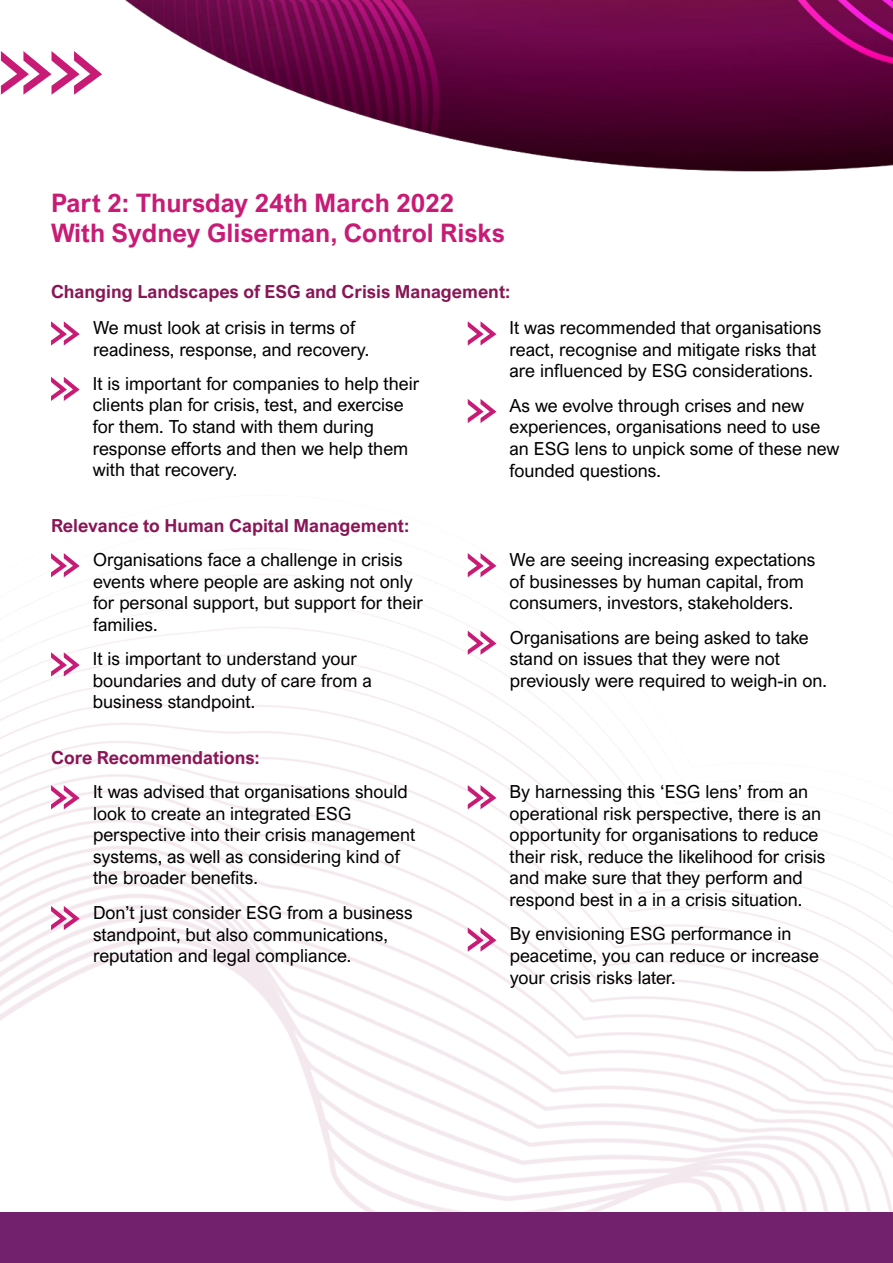
<style>
.page{position:relative;width:893px;height:1263px;background:#fff}
.page>*{position:absolute;margin:0;border:0;box-sizing:border-box;transform-origin:0 0}
.t1{font:700 25.5px/30.6px "Arial Nova";color:#c81b76}
.t2{font:18px/21.6px "Arial Nova";color:#000}
.t3{font:700 18px "Arial Nova";color:#891656}
</style>
<div class="page">
<img style="left:0;top:321px;width:893px;height:891px">
<img style="left:0;top:0;width:893px;height:172px">
<svg style="left:1px;top:51px;width:101px;height:44px"></svg>
<svg style="left:51px;top:321px;width:29px;height:24px"></svg>
<div style="left:0;top:1212px;width:893px;height:51px;background:#72226d"></div>
<svg style="left:51px;top:377px;width:29px;height:24px"></svg>
<svg style="left:468px;top:321px;width:28px;height:24px"></svg>
<svg style="left:468px;top:399px;width:28px;height:24px"></svg>
<svg style="left:51px;top:553px;width:29px;height:24px"></svg>
<svg style="left:51px;top:652px;width:29px;height:24px"></svg>
<svg style="left:468px;top:553px;width:28px;height:24px"></svg>
<svg style="left:468px;top:631px;width:28px;height:24px"></svg>
<svg style="left:51px;top:785px;width:29px;height:24px"></svg>
<svg style="left:51px;top:906px;width:29px;height:24px"></svg>
<svg style="left:468px;top:785px;width:28px;height:24px"></svg>
<svg style="left:468px;top:927px;width:28px;height:25px"></svg>
<h1 class="t1" style="left:51px;top:189px;width:455px">Part 2: Thursday 24th March 2022<br>With Sydney Gliserman, Control Risks</h1>
<p class="t3" style="left:51px;top:284px;width:461px">Changing Landscapes of ESG and Crisis Management:</p>
<p class="t2" style="left:93px;top:317px;width:278px">We must look at crisis in terms of readiness, response, and recovery.</p>
<p class="t2" style="left:93px;top:374px;width:328px">It is important for companies to help their clients plan for crisis, test, and exercise for them. To stand with them during response efforts and then we help them with that recovery.</p>
<p class="t3" style="left:51px;top:519px;width:360px">Relevance to Human Capital Management:</p>
<p class="t2" style="left:93px;top:550px;width:331px">Organisations face a challenge in crisis events where people are asking not only for personal support, but support for their families.</p>
<p class="t2" style="left:93px;top:649px;width:280px">It is important to understand your boundaries and duty of care from a business standpoint.</p>
<p class="t3" style="left:51px;top:750px;width:210px">Core Recommendations:</p>
<p class="t2" style="left:93px;top:782px;width:324px">It was advised that organisations should look to create an integrated ESG perspective into their crisis management systems, as well as considering kind of the broader benefits.</p>
<p class="t2" style="left:93px;top:903px;width:321px">Don’t just consider ESG from a business standpoint, but also communications, reputation and legal compliance.</p>
<p class="t2" style="left:510px;top:318px;width:313px">It was recommended that organisations react, recognise and mitigate risks that are influenced by ESG considerations.</p>
<p class="t2" style="left:510px;top:396px;width:331px">As we evolve through crises and new experiences, organisations need to use an ESG lens to unpick some of these new founded questions.</p>
<p class="t2" style="left:510px;top:549px;width:307px">We are seeing increasing expectations of businesses by human capital, from consumers, investors, stakeholders.</p>
<p class="t2" style="left:510px;top:626px;width:319px">Organisations are being asked to take stand on issues that they were not previously were required to weigh-in on.</p>
<p class="t2" style="left:510px;top:782px;width:317px">By harnessing this ‘ESG lens’ from an operational risk perspective, there is an opportunity for organisations to reduce their risk, reduce the likelihood for crisis and make sure that they perform and respond best in a in a crisis situation.</p>
<p class="t2" style="left:510px;top:924px;width:311px">By envisioning ESG performance in peacetime, you can reduce or increase your crisis risks later.</p>
</div>
